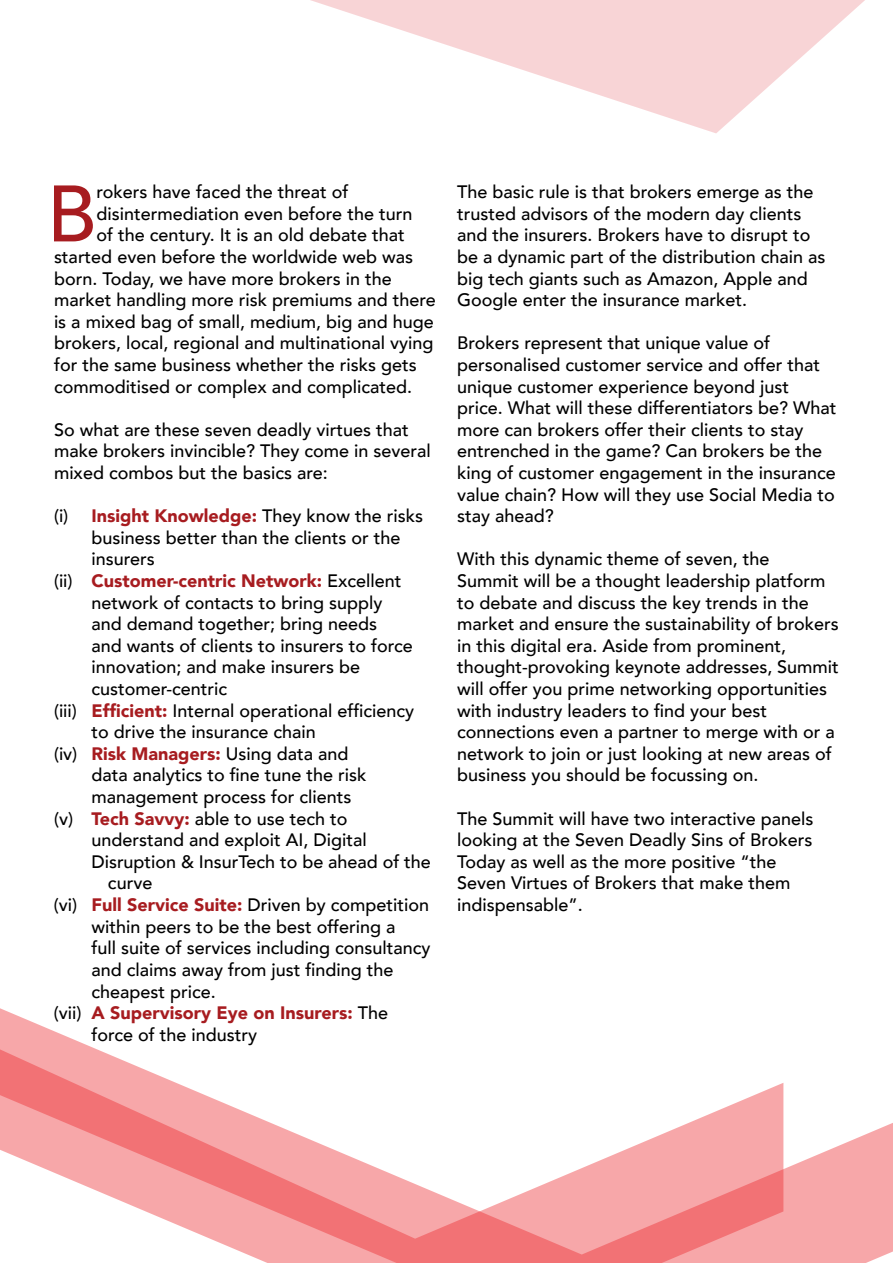
<style>
.page{position:relative;width:893px;height:1263px;background:#fff}
.page>*{position:absolute;margin:0;border:0;box-sizing:border-box;transform-origin:0 0}
.t1{font:500 79.05px "Avenir";color:#a71c20}
.t2{font:500 18px/21.6px "Avenir";color:#000}
.t3{font:900 18px "Avenir";color:#a71c20}
.s1{font-weight:900;color:#a71c20}
.s2{font-weight:500;color:#000}
</style>
<div class="page">
<svg style="left:0;top:1008px;width:893px;height:255px"></svg>
<svg style="left:310px;top:0;width:555px;height:133px"></svg>
<h1 class="t1" style="left:47px;top:145px;width:51px">B</h1>
<p class="t2" style="left:97px;top:180px;width:253px">rokers have faced the threat of</p>
<p class="t2" style="left:97px;top:202px;width:317px">disintermediation even before the turn</p>
<p class="t2" style="left:97px;top:223px;width:310px">of the century. It is an old debate that</p>
<p class="t2" style="left:54px;top:245px;width:361px">started even before the worldwide web was</p>
<p class="t2" style="left:54px;top:267px;width:339px">born. Today, we have more brokers in the</p>
<p class="t2" style="left:54px;top:288px;width:383px">market handling more risk premiums and there</p>
<p class="t2" style="left:54px;top:310px;width:381px">is a mixed bag of small, medium, big and huge</p>
<p class="t2" style="left:54px;top:331px;width:381px">brokers, local, regional and multinational vying</p>
<p class="t2" style="left:54px;top:353px;width:364px">for the same business whether the risks gets</p>
<p class="t2" style="left:54px;top:375px;width:360px">commoditised or complex and complicated.</p>
<p class="t2" style="left:54px;top:418px;width:378px">So what are these seven deadly virtues that make brokers invincible? They come in several mixed combos but the basics are:</p>
<p class="t2" style="left:54px;top:504px;width:371px">(i) <span class="s1">Insight Knowledge:</span> They know the risks</p>
<p class="t2" style="left:91px;top:526px;width:311px">business better than the clients or the</p>
<p class="t2" style="left:91px;top:547px;width:65px">insurers</p>
<p class="t3" style="left:54px;top:565px;width:349px"><span class="s2">(ii)</span> Customer-centric Network: <span class="s2">Excellent</span></p>
<p class="t2" style="left:91px;top:591px;width:293px">network of contacts to bring supply</p>
<p class="t2" style="left:91px;top:612px;width:287px">and demand together; bring needs</p>
<p class="t2" style="left:91px;top:634px;width:323px">and wants of clients to insurers to force</p>
<p class="t2" style="left:91px;top:655px;width:270px">innovation; and make insurers be</p>
<p class="t2" style="left:91px;top:677px;width:137px">customer-centric</p>
<p class="t2" style="left:54px;top:699px;width:362px">(iii) <span class="s1">Efficient:</span> Internal operational efficiency</p>
<p class="t2" style="left:91px;top:720px;width:226px">to drive the insurance chain</p>
<p class="t2" style="left:54px;top:742px;width:296px">(iv) <span class="s1">Risk Managers:</span> Using data and</p>
<p class="t2" style="left:91px;top:763px;width:277px">data analytics to fine tune the risk</p>
<p class="t2" style="left:91px;top:785px;width:262px">management process for clients</p>
<p class="t2" style="left:54px;top:807px;width:295px">(v) <span class="s1">Tech Savvy:</span> able to use tech to</p>
<p class="t2" style="left:91px;top:828px;width:277px">understand and exploit AI, Digital</p>
<p class="t2" style="left:91px;top:850px;width:341px">Disruption &amp; InsurTech to be ahead of the</p>
<p class="t2" style="left:108px;top:871px;width:46px">curve</p>
<p class="t2" style="left:54px;top:893px;width:377px">(vi) <span class="s1">Full Service Suite:</span> Driven by competition</p>
<p class="t2" style="left:91px;top:915px;width:306px">within peers to be the best offering a</p>
<p class="t2" style="left:91px;top:936px;width:341px">full suite of services including consultancy</p>
<p class="t2" style="left:91px;top:958px;width:304px">and claims away from just finding the</p>
<p class="t2" style="left:91px;top:979px;width:126px">cheapest price.</p>
<p class="t3" style="left:54px;top:997px;width:336px"><span class="s2">(vii)</span> A Supervisory Eye on Insurers: <span class="s2">The</span></p>
<p class="t2" style="left:91px;top:1023px;width:167px">force of the industry</p>
<p class="t2" style="left:457px;top:180px;width:370px">The basic rule is that brokers emerge as the trusted advisors of the modern day clients and the insurers. Brokers have to disrupt to be a dynamic part of the distribution chain as big tech giants such as Amazon, Apple and Google enter the insurance market.</p>
<p class="t2" style="left:457px;top:331px;width:381px">Brokers represent that unique value of personalised customer service and offer that unique customer experience beyond just price. What will these differentiators be? What more can brokers offer their clients to stay entrenched in the game? Can brokers be the king of customer engagement in the insurance value chain? How will they use Social Media to stay ahead?</p>
<p class="t2" style="left:457px;top:547px;width:383px">With this dynamic theme of seven, the<br>Summit will be a thought leadership platform to debate and discuss the key trends in the market and ensure the sustainability of brokers in this digital era. Aside from prominent, thought-provoking keynote addresses, Summit will offer you prime networking opportunities with industry leaders to find your best connections even a partner to merge with or a network to join or just looking at new areas of business you should be focussing on.</p>
<p class="t2" style="left:457px;top:807px;width:358px">The Summit will have two interactive panels looking at the Seven Deadly Sins of Brokers Today as well as the more positive “the Seven Virtues of Brokers that make them indispensable”.</p>
</div>
